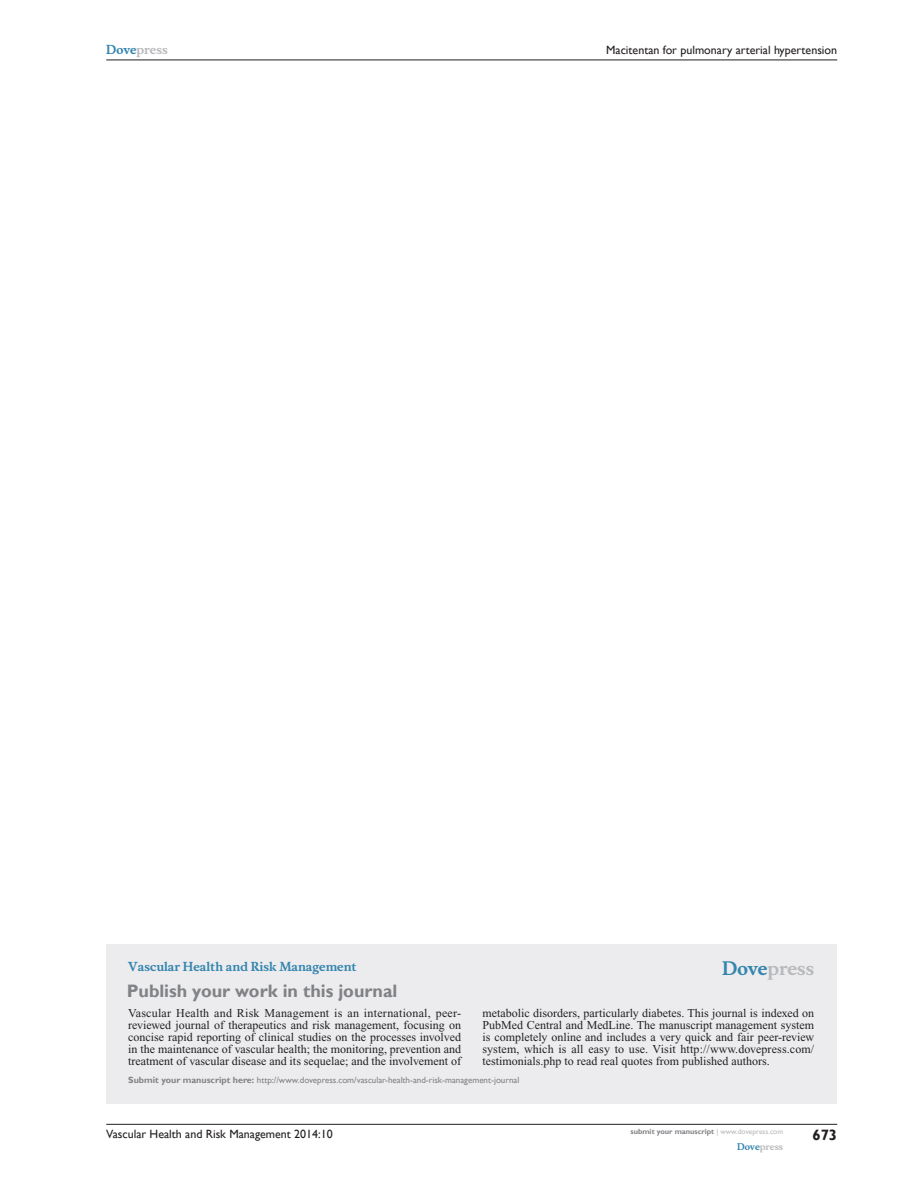
<style>
.page{position:relative;width:918px;height:1188px;background:#fff}
.page>*{position:absolute;margin:0;border:0;box-sizing:border-box;transform-origin:0 0}
.PromBx-H1{font:700 18px "Gill Sans";color:#808285}
.PromBx-Brand{font:700 18px "Musee";color:#b8b9bc}
.t1{font:700 15px "Gill Sans";color:#231f20}
.PromBx-Tx{font:12px/12px "Times New Roman";color:#231f20;text-align:justify}
.t2{font:12px "Gill Sans";color:#231f20}
.PromBx-JrnlName{font:700 12px "Musee";color:#3485ae}
.t3{font:700 12px "Musee";color:#b8b9bc}
.PromBx-SubmitMssWebA{font:9px "Gill Sans";color:#808285}
.t4{font:700 9px "Musee";color:#b8b9bc}
.t5{font:700 7.5px "Gill Sans";color:#808285}
.s1{color:#3485ae}
.s2{font-weight:700}
.s3{font-weight:400;color:#b8b9bc}
</style>
<div class="page">
<div style="left:106px;top:944px;width:731px;height:159px;background:#ececee"></div>
<hr style="left:106px;top:1124px;width:731px;height:1px;background:#231f20">
<hr style="left:106px;top:60px;width:731px;height:1px;background:#231f20">
<p class="t3" style="left:106px;top:43px;width:63px"><span class="s1">Dove</span>press</p>
<p class="t2" style="left:606px;top:43px;width:233px">Macitentan for pulmonary arterial hypertension</p>
<p class="PromBx-JrnlName" style="left:128px;top:959px;width:230px">Vascular Health and Risk Management</p>
<p class="PromBx-H1" style="left:127px;top:980px;width:272px">Publish your work in this journal</p>
<p class="PromBx-Brand" style="left:722px;top:958px;width:94px"><span class="s1">Dove</span>press</p>
<p class="PromBx-Tx" style="left:128px;top:1007px;width:334px">Vascular Health and Risk Management is an international, peer&shy;reviewed journal of therapeutics and risk management, focusing on concise rapid reporting of clinical studies on the processes involved in the maintenance of vascular health; the monitoring, prevention and treatment of vascular disease and its sequelae; and the involvement of</p>
<p class="PromBx-Tx" style="left:482px;top:1007px;width:333px">metabolic disorders, particularly diabetes. This journal is indexed on PubMed Central and MedLine. The manuscript management system is completely online and includes a very quick and fair peer-review system, which is all easy to use. Visit http://www.dovepress.com/ testimonials.php to read real quotes from published authors.</p>
<p class="PromBx-SubmitMssWebA" style="left:128px;top:1075px;width:393px"><span class="s2">Submit your manuscript here:</span> http://www.dovepress.com/vascular-health-and-risk-management-journal</p>
<p class="t2" style="left:106px;top:1127px;width:228px">Vascular Health and Risk Management 2014:10</p>
<p class="t5" style="left:631px;top:1127px;width:154px">submit your manuscript <span class="s3">| www.dovepress.com</span></p>
<p class="t4" style="left:737px;top:1141px;width:48px"><span class="s1">Dove</span>press</p>
<p class="t1" style="left:812px;top:1126px;width:26px">673</p>
</div>
